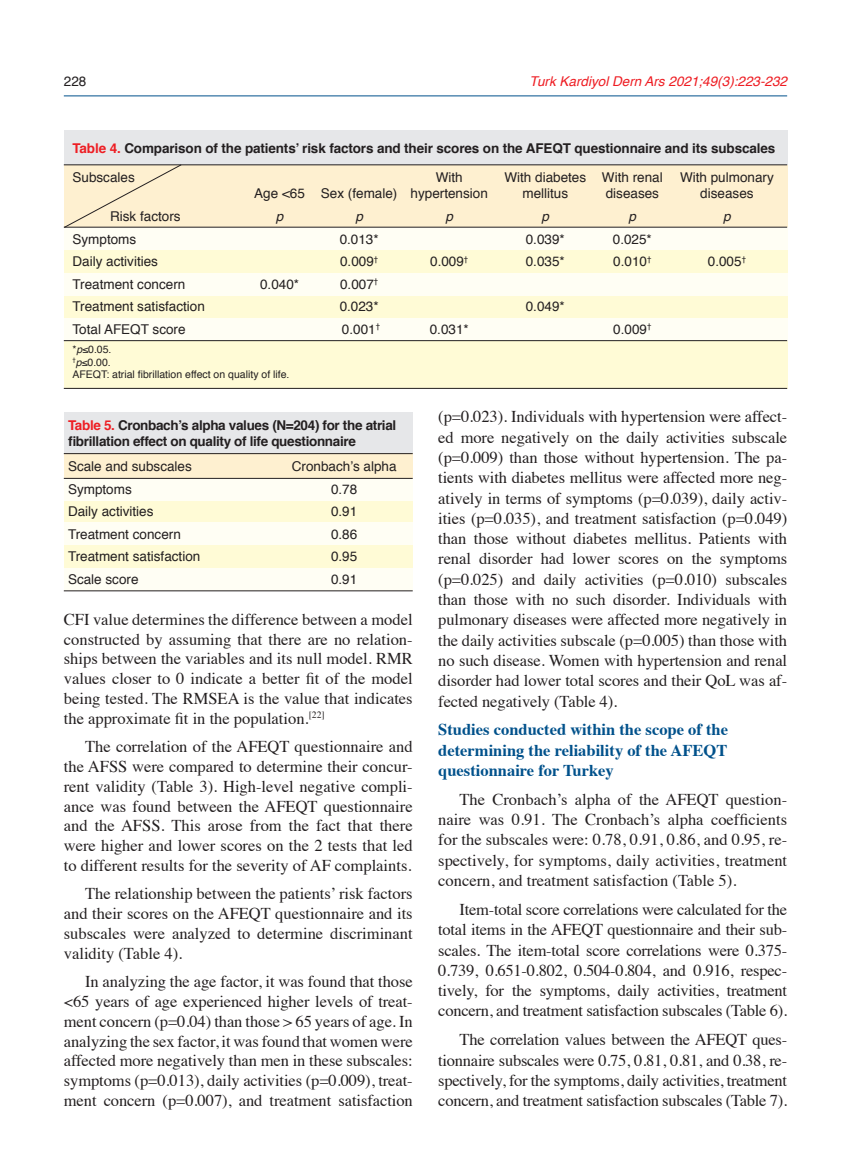
<style>
.page{position:relative;width:851px;height:1170px;background:#fff}
.page>*{position:absolute;margin:0;border:0;box-sizing:border-box;transform-origin:0 0}
.t1{font:16.5px/20.2px "Times";letter-spacing:-.005em;color:#231f20;text-align:justify}
.t2{font:700 16.5px/20.2px "Times";color:#01518b;text-align:justify}
.t3{font:13.5px "Helvetica";color:#231f20}
.t4{font:700 13.5px/16.2px "Helvetica";letter-spacing:-.01em;color:#231f20}
.t5{font:italic 13.5px "Helvetica";color:#ee1d23}
.t6{font:italic 13.5px "Helvetica";color:#231f20}
.t7{font:10.5px "Helvetica";color:#231f20}
.s1{color:#ee1d23}
.s2{font-style:italic}
</style>
<div class="page">
<div style="left:64px;top:164px;width:723px;height:224px;background:#fffbd6"></div>
<div style="left:64px;top:227px;width:723px;height:22px;background:#fffef4"></div>
<div style="left:64px;top:273px;width:723px;height:22px;background:#fffef4"></div>
<div style="left:64px;top:318px;width:723px;height:23px;background:#fffef4"></div>
<div style="left:64px;top:165px;width:723px;height:62px;background:#fef0d0"></div>
<div style="left:64px;top:130px;width:723px;height:35px;background:#e6e7e9"></div>
<hr style="left:64px;top:164px;width:723px;height:1px;background:#231f20">
<hr style="left:64px;top:340px;width:723px;height:1px;background:#231f20">
<hr style="left:64px;top:388px;width:723px;height:1px;background:#231f20">
<hr style="left:64px;top:227px;width:723px;height:1px;background:#231f20">
<svg style="left:64px;top:164px;width:118px;height:64px"></svg>
<div style="left:64px;top:452px;width:348px;height:137px;background:#fffbd6"></div>
<div style="left:64px;top:453px;width:348px;height:26px;background:#fef0d0"></div>
<div style="left:64px;top:412px;width:348px;height:41px;background:#e6e7e9"></div>
<hr style="left:64px;top:453px;width:348px;height:1px;background:#231f20">
<div style="left:64px;top:478px;width:348px;height:22px;background:#fffef4"></div>
<div style="left:64px;top:522px;width:348px;height:23px;background:#fffef4"></div>
<div style="left:64px;top:568px;width:348px;height:23px;background:#fffef4"></div>
<hr style="left:64px;top:478px;width:348px;height:1px;background:#231f20">
<hr style="left:64px;top:590px;width:348px;height:1px;background:#231f20">
<hr style="left:64px;top:96px;width:723px;height:1px;background:#01518b">
<p class="t3" style="left:64px;top:71px;width:24px">228</p>
<p class="t5" style="left:529px;top:71px;width:259px">Turk Kardiyol Dern Ars 2021;49(3):223-232</p>
<p class="t4" style="left:72px;top:140px;width:704px"><span class="s1">Table 4.</span> Comparison of the patients’ risk factors and their scores on the AFEQT questionnaire and its subscales</p>
<p class="t3" style="left:72px;top:167px;width:64px">Subscales</p>
<p class="t3" style="left:435px;top:167px;width:28px">With</p>
<p class="t3" style="left:504px;top:167px;width:160px">With diabetes With renal</p>
<p class="t3" style="left:680px;top:167px;width:95px">With pulmonary</p>
<p class="t3" style="left:254px;top:183px;width:235px">Age &lt;65 Sex (female) hypertension</p>
<p class="t3" style="left:522px;top:183px;width:47px">mellitus</p>
<p class="t3" style="left:605px;top:183px;width:55px">diseases</p>
<p class="t3" style="left:700px;top:183px;width:55px">diseases</p>
<p class="t3" style="left:110px;top:206px;width:72px">Risk factors</p>
<p class="t6" style="left:276px;top:205px;width:9px">p</p>
<p class="t6" style="left:355px;top:205px;width:9px">p</p>
<p class="t6" style="left:445px;top:205px;width:9px">p</p>
<p class="t6" style="left:541px;top:205px;width:9px">p</p>
<p class="t6" style="left:628px;top:205px;width:9px">p</p>
<p class="t6" style="left:723px;top:205px;width:9px">p</p>
<p class="t3" style="left:72px;top:228px;width:65px">Symptoms</p>
<p class="t3" style="left:339px;top:228px;width:41px">0.013*</p>
<p class="t3" style="left:525px;top:228px;width:41px">0.039*</p>
<p class="t3" style="left:612px;top:228px;width:41px">0.025*</p>
<p class="t3" style="left:72px;top:251px;width:87px">Daily activities</p>
<p class="t3" style="left:340px;top:251px;width:40px">0.009<sup>†</sup></p>
<p class="t3" style="left:430px;top:251px;width:40px">0.009<sup>†</sup></p>
<p class="t3" style="left:525px;top:251px;width:41px">0.035*</p>
<p class="t3" style="left:613px;top:251px;width:40px">0.010<sup>†</sup></p>
<p class="t3" style="left:707px;top:251px;width:40px">0.005<sup>†</sup></p>
<p class="t3" style="left:72px;top:273px;width:114px">Treatment concern</p>
<p class="t3" style="left:260px;top:273px;width:41px">0.040*</p>
<p class="t3" style="left:340px;top:273px;width:40px">0.007<sup>†</sup></p>
<p class="t3" style="left:72px;top:296px;width:134px">Treatment satisfaction</p>
<p class="t3" style="left:339px;top:296px;width:41px">0.023*</p>
<p class="t3" style="left:525px;top:296px;width:41px">0.049*</p>
<p class="t3" style="left:72px;top:319px;width:115px">Total AFEQT score</p>
<p class="t3" style="left:342px;top:319px;width:40px">0.001<sup>†</sup></p>
<p class="t3" style="left:429px;top:319px;width:41px">0.031*</p>
<p class="t3" style="left:613px;top:319px;width:40px">0.009<sup>†</sup></p>
<p class="t7" style="left:72px;top:341px;width:41px">*<span class="s2">p</span>≤0.05.</p>
<p class="t7" style="left:72px;top:354px;width:40px"><sup>†</sup><span class="s2">p</span>≤0.00.</p>
<p class="t7" style="left:72px;top:366px;width:218px">AFEQT: atrial fibrillation effect on quality of life.</p>
<p class="t4" style="left:68px;top:417px;width:330px"><span class="s1">Table 5.</span> Cronbach’s alpha values (N=204) for the atrial fibrillation effect on quality of life questionnaire</p>
<p class="t3" style="left:68px;top:456px;width:125px">Scale and subscales</p>
<p class="t3" style="left:292px;top:456px;width:106px">Cronbach’s alpha</p>
<p class="t3" style="left:68px;top:478px;width:65px">Symptoms</p>
<p class="t3" style="left:331px;top:478px;width:28px">0.78</p>
<p class="t3" style="left:68px;top:501px;width:87px">Daily activities</p>
<p class="t3" style="left:331px;top:501px;width:28px">0.91</p>
<p class="t3" style="left:68px;top:523px;width:114px">Treatment concern</p>
<p class="t3" style="left:331px;top:523px;width:28px">0.86</p>
<p class="t3" style="left:68px;top:546px;width:134px">Treatment satisfaction</p>
<p class="t3" style="left:331px;top:546px;width:28px">0.95</p>
<p class="t3" style="left:68px;top:568px;width:72px">Scale score</p>
<p class="t3" style="left:331px;top:568px;width:28px">0.91</p>
<p class="t1" style="left:438px;top:405px;width:350px">(p=0.023). Individuals with hypertension were affect&shy;ed more negatively on the daily activities subscale (p=0.009) than those without hypertension. The pa&shy;tients with diabetes mellitus were affected more neg&shy;atively in terms of symptoms (p=0.039), daily activ&shy;ities (p=0.035), and treatment satisfaction (p=0.049) than those without diabetes mellitus. Patients with renal disorder had lower scores on the symptoms (p=0.025) and daily activities (p=0.010) subscales than those with no such disorder. Individuals with pulmonary diseases were affected more negatively in the daily activities subscale (p=0.005) than those with no such disease. Women with hypertension and renal disorder had lower total scores and their QoL was af&shy;fected negatively (Table 4).</p>
<p class="t2" style="left:438px;top:718px;width:291px">Studies conducted within the scope of the determining the reliability of the AFEQT questionnaire for Turkey</p>
<p class="t1" style="left:438px;top:787px;width:350px;text-indent:21px">The Cronbach’s alpha of the AFEQT question&shy;naire was 0.91. The Cronbach’s alpha coefficients for the subscales were: 0.78, 0.91, 0.86, and 0.95, re&shy;spectively, for symptoms, daily activities, treatment concern, and treatment satisfaction (Table 5).</p>
<p class="t1" style="left:438px;top:897px;width:350px;text-indent:21px">Item-total score correlations were calculated for the total items in the AFEQT questionnaire and their sub&shy;scales. The item-total score correlations were 0.375- 0.739, 0.651-0.802, 0.504-0.804, and 0.916, respec&shy;tively, for the symptoms, daily activities, treatment concern, and treatment satisfaction subscales (Table 6).</p>
<p class="t1" style="left:438px;top:1028px;width:350px;text-indent:21px">The correlation values between the AFEQT ques&shy;tionnaire subscales were 0.75, 0.81, 0.81, and 0.38, re&shy;spectively, for the symptoms, daily activities, treatment concern, and treatment satisfaction subscales (Table 7).</p>
<p class="t1" style="left:64px;top:608px;width:350px;line-height:19.8px">CFI value determines the difference between a model constructed by assuming that there are no relation&shy;ships between the variables and its null model. RMR values closer to 0 indicate a better fit of the model being tested. The RMSEA is the value that indicates the approximate fit in the population.<sup>[22]</sup></p>
<p class="t1" style="left:64px;top:735px;width:350px;line-height:19.8px;text-indent:21px">The correlation of the AFEQT questionnaire and the AFSS were compared to determine their concur&shy;rent validity (Table 3). High-level negative compli&shy;ance was found between the AFEQT questionnaire and the AFSS. This arose from the fact that there were higher and lower scores on the 2 tests that led to different results for the severity of AF complaints.</p>
<p class="t1" style="left:64px;top:882px;width:350px;line-height:19.8px;text-indent:21px">The relationship between the patients’ risk factors and their scores on the AFEQT questionnaire and its subscales were analyzed to determine discriminant validity (Table 4).</p>
<p class="t1" style="left:64px;top:970px;width:350px;line-height:19.8px;text-indent:21px">In analyzing the age factor, it was found that those &lt;65 years of age experienced higher levels of treat&shy;ment concern (p=0.04) than those &gt; 65 years of age. In analyzing the sex factor, it was found that women were affected more negatively than men in these subscales: symptoms (p=0.013), daily activities (p=0.009), treat&shy;ment concern (p=0.007), and treatment satisfaction</p>
</div>
